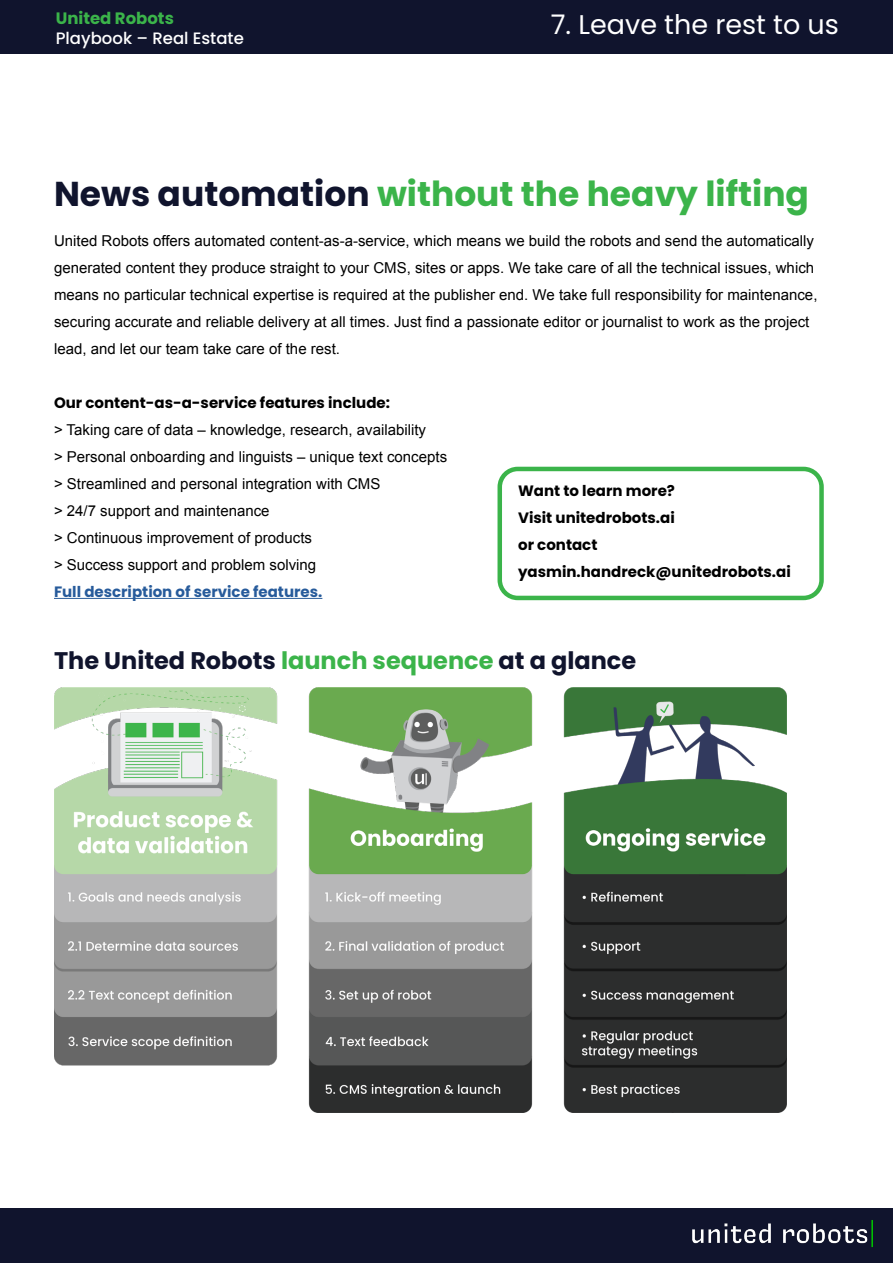
<style>
.page{position:relative;width:893px;height:1263px;background:#fff}
.page>*{position:absolute;margin:0;border:0;box-sizing:border-box;transform-origin:0 0}
.t1{font:700 34.5px "Poppins";color:#3bb44a}
.t2{font:27px "Poppins";color:#fff}
.t3{font:700 24px "Poppins";color:#10142d}
.t4{font:500 16.5px "Poppins";color:#fff}
.t5{font:700 16.5px "Poppins";color:#3bb44a}
.t6{font:15px/27px "Arial";color:#000}
.t7{font:700 15px/27px "Poppins";color:#000}
.t8{font:700 15px "Poppins";color:#275b9b}
.s1{color:#10142d}
.s2{color:#3bb44a}
</style>
<div class="page">
<div style="left:0;top:0;width:893px;height:53px;background:#10142d"></div>
<div style="left:0;top:1209px;width:893px;height:54px;background:#10142d"></div>
<img style="left:692px;top:1220px;width:181px;height:28px">
<hr style="left:54px;top:598px;width:268px;height:1px;background:#275b9b">
<img style="left:54px;top:687px;width:733px;height:425px">
<div style="left:497px;top:467px;width:327px;height:133px;border:4px solid #3bb44a;border-radius:18px"></div>
<p class="t5" style="left:56px;top:9px;width:120px">United Robots</p>
<p class="t4" style="left:56px;top:29px;width:190px">Playbook – Real Estate</p>
<h2 class="t2" style="left:551px;top:9px;width:290px">7. Leave the rest to us</h2>
<h1 class="t1" style="left:54px;top:174px;width:756px"><span class="s1">News automation</span> without the heavy lifting</h1>
<p class="t6" style="left:54px;top:228px;width:765px">United Robots offers automated content-as-a-service, which means we build the robots and send the automatically generated content they produce straight to your CMS, sites or apps. We take care of all the technical issues, which means no particular technical expertise is required at the publisher end. We take full responsibility for maintenance, securing accurate and reliable delivery at all times. Just find a passionate editor or journalist to work as the project lead, and let our team take care of the rest.</p>
<p class="t7" style="left:54px;top:390px;width:338px">Our content-as-a-service features include:</p>
<p class="t6" style="left:54px;top:417px;width:395px">&gt; Taking care of data – knowledge, research, availability<br>&gt; Personal onboarding and linguists – unique text concepts &gt; Streamlined and personal integration with CMS<br>&gt; 24/7 support and maintenance<br>&gt; Continuous improvement of products<br>&gt; Success support and problem solving</p>
<p class="t8" style="left:54px;top:583px;width:270px">Full description of service features.</p>
<p class="t7" style="left:518px;top:477px;width:274px">Want to learn more?<br>Visit unitedrobots.ai<br>or contact yasmin.handreck@unitedrobots.ai</p>
<h3 class="t3" style="left:54px;top:647px;width:584px">The United Robots <span class="s2">launch sequence</span> at a glance</h3>
</div>
